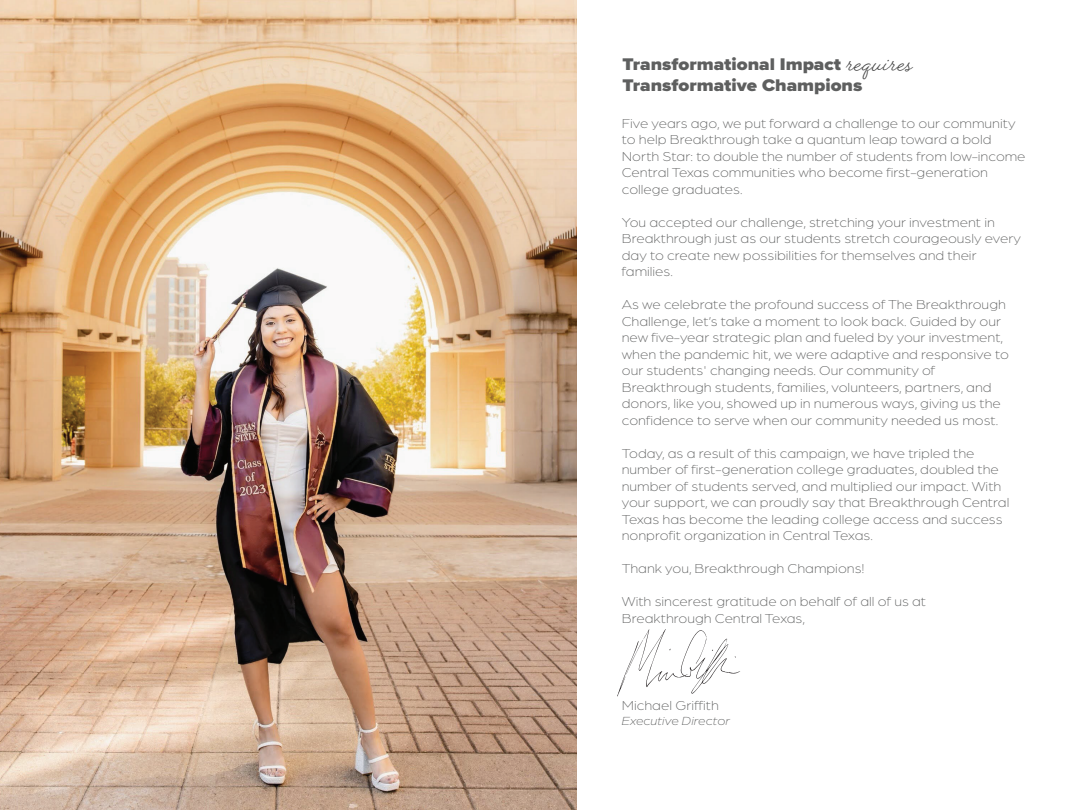
<style>
.page{position:relative;width:1080px;height:810px;background:#fff}
.page>*{position:absolute;margin:0;border:0;box-sizing:border-box;transform-origin:0 0}
.t1{font:900 17.5px/21px "Proxima Nova";color:#5e5f5f;scale:1.08 1}
.t2{font:300 13.75px/16.5px "Arboria";color:#5e5f5f;scale:1.08 1}
.t3{font:italic 300 12.5px "Arboria";color:#5e5f5f;scale:1.08 1}
.s1{font-family:"Beloved Script";font-weight:700;font-size:26.25px;color:#3f3f3f}
</style>
<div class="page">
<img style="left:0;top:0;width:576px;height:810px">
<svg style="left:617px;top:629px;width:123px;height:67px"></svg>
<p class="t1" style="left:623px;top:53px;width:270px">Transformational Impact <span class="s1">requires<br></span>Transformative Champions</p>
<p class="t2" style="left:622px;top:114px;width:375px">Five years ago, we put forward a challenge to our community to help Breakthrough take a quantum leap toward a bold North Star: to double the number of students from low-income Central Texas communities who become first-generation college graduates.</p>
<p class="t2" style="left:622px;top:213px;width:371px">You accepted our challenge, stretching your investment in Breakthrough just as our students stretch courageously every day to create new possibilities for themselves and their families.</p>
<p class="t2" style="left:622px;top:296px;width:360px">As we celebrate the profound success of The Breakthrough Challenge, let’s take a moment to look back. Guided by our new five-year strategic plan and fueled by your investment, when the pandemic hit, we were adaptive and responsive to our students' changing needs. Our community of Breakthrough students, families, volunteers, partners, and donors, like you, showed up in numerous ways, giving us the confidence to serve when our community needed us most.</p>
<p class="t2" style="left:622px;top:444px;width:360px">Today, as a result of this campaign, we have tripled the number of first-generation college graduates, doubled the number of students served, and multiplied our impact. With your support, we can proudly say that Breakthrough Central Texas has become the leading college access and success nonprofit organization in Central Texas.</p>
<p class="t2" style="left:622px;top:560px;width:226px">Thank you, Breakthrough Champions!</p>
<p class="t2" style="left:622px;top:593px;width:283px">With sincerest gratitude on behalf of all of us at<br>Breakthrough Central Texas,</p>
<p class="t2" style="left:622px;top:697px;width:91px">Michael Griffith</p>
<p class="t3" style="left:622px;top:713px;width:102px">Executive Director</p>
</div>
